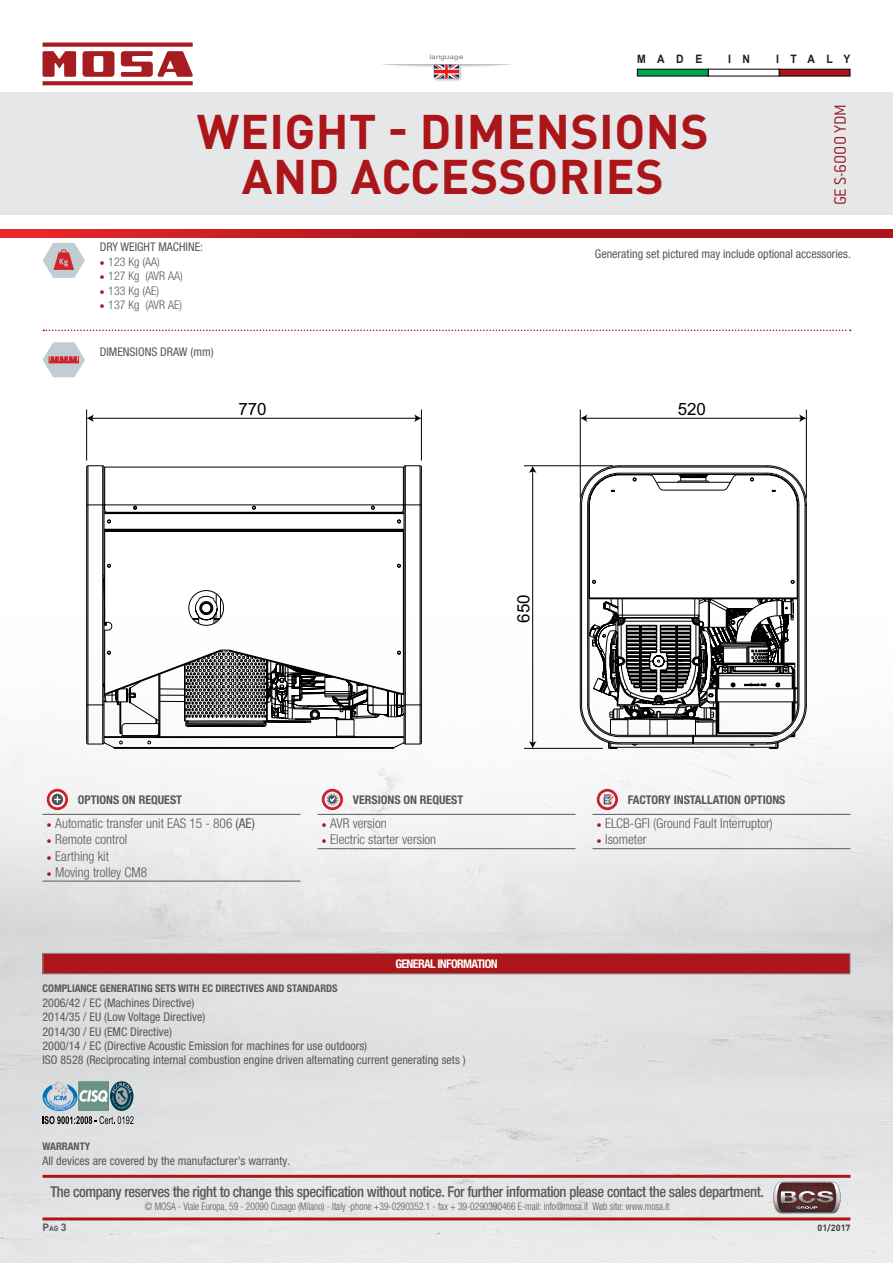
<style>
.page{position:relative;width:893px;height:1263px;background:#fff}
.page>*{position:absolute;margin:0;border:0;box-sizing:border-box;transform-origin:0 0}
.t1{font:700 48px/45px "DIN Pro";letter-spacing:.01em;color:#ab161a;text-align:center}
.t2{font:300 18px "Conduit ITC";letter-spacing:-.01em;color:#991a25}
.t3{font:16.95px "Arial";color:#000001}
.t4{font:500 condensed 15px "Helvetica Neue LTW1 G";letter-spacing:-.025em;color:#57585a}
.t5{font:300 condensed 13.5px "Helvetica Neue LTW1 G";color:#57585a}
.t6{font:condensed 12px/14.4px "Helvetica Neue LTW1 G";color:#57585a}
.t7{font:700 condensed 12px "Helvetica Neue LTW1 G";color:#57585a}
.t8{font:300 condensed 12px "Helvetica Neue LTW1 G";color:#57585a}
.t9{font:700 condensed 12px "Helvetica Neue LTW1 G";letter-spacing:-.05em;color:#fff}
.t10{font:700 11.55px "Arial";letter-spacing:1.1em;color:#231f20;scale:.9 1}
.t11{font:300 condensed 10.5px "Helvetica Neue LTW1 G";color:#57585a;scale:.9 1}
.t12{font:700 condensed 10.5px "Helvetica Neue LTW1 G";color:#57585a}
.t13{font:700 10.5px "DIN Pro";color:#57585a}
.t14{font:700 9px "DIN Pro";color:#3e3e3f}
.t15{font:expanded 6.3px "Helvetica Neue LT Std";letter-spacing:.06em;color:#737477}
.s1{color:#ab161a}
.s2{font-weight:400}
.s3{font-size:7.35px}
</style>
<div class="page">
<img style="left:0;top:702px;width:893px;height:561px">
<svg style="left:43px;top:43px;width:150px;height:42px"></svg>
<div style="left:0;top:92px;width:893px;height:123px;background:#e6e7e9"></div>
<svg style="left:773px;top:1182px;width:68px;height:31px;background:#785f5f"></svg>
<svg style="left:1px;top:230px;width:892px;height:7px;background:#bc1a1e"></svg>
<div style="left:779px;top:69px;width:71px;height:7px;background:#ab161a;border:1px solid #000"></div>
<div style="left:637px;top:69px;width:72px;height:7px;background:#00a54f;border:1px solid #000"></div>
<hr style="left:43px;top:1175px;width:807px;height:3px;background:#ab161a">
<hr style="left:43px;top:1217px;width:807px;height:3px;background:#ab161a">
<div style="left:43px;top:953px;width:807px;height:21px;background:#ab161a"></div>
<hr style="left:43px;top:953px;width:807px;height:1px;background:#939598">
<svg style="left:43px;top:954px;width:1px;height:19px"></svg>
<svg style="left:850px;top:954px;width:1px;height:19px"></svg>
<hr style="left:43px;top:973px;width:807px;height:1px;background:#939598">
<svg style="left:43px;top:1081px;width:90px;height:43px;background:#92a8ad"></svg>
<div style="left:433px;top:64px;width:29px;height:18px;background:#231f20;opacity:.27"></div>
<svg style="left:434px;top:65px;width:25px;height:13px"></svg>
<hr style="left:43px;top:814px;width:31px;height:1px;background:#57585a">
<hr style="left:74px;top:814px;width:226px;height:1px;background:#57585a">
<hr style="left:43px;top:881px;width:31px;height:1px;background:#57585a">
<hr style="left:74px;top:881px;width:226px;height:1px;background:#57585a">
<div style="left:47px;top:789px;width:21px;height:21px;border:3px solid #cd1f2e;border-radius:50%"></div>
<svg style="left:51px;top:793px;width:13px;height:13px"></svg>
<hr style="left:317px;top:814px;width:32px;height:1px;background:#57585a">
<hr style="left:349px;top:814px;width:226px;height:1px;background:#57585a">
<hr style="left:317px;top:848px;width:32px;height:1px;background:#57585a">
<hr style="left:349px;top:848px;width:226px;height:1px;background:#57585a">
<div style="left:322px;top:789px;width:21px;height:21px;border:3px solid #cd1f2e;border-radius:50%"></div>
<svg style="left:325px;top:792px;width:14px;height:14px"></svg>
<hr style="left:592px;top:814px;width:31px;height:1px;background:#57585a">
<hr style="left:623px;top:814px;width:227px;height:1px;background:#57585a">
<hr style="left:592px;top:848px;width:31px;height:1px;background:#57585a">
<hr style="left:623px;top:848px;width:227px;height:1px;background:#57585a">
<div style="left:597px;top:789px;width:21px;height:21px;border:3px solid #cd1f2e;border-radius:50%"></div>
<svg style="left:604px;top:794px;width:10px;height:10px"></svg>
<svg style="left:43px;top:342px;width:42px;height:35px"></svg>
<svg style="left:43px;top:243px;width:42px;height:35px"></svg>
<svg style="left:43px;top:330px;width:808px;height:1px"></svg>
<hr style="left:580px;top:409px;width:1px;height:89px;background:#000001">
<hr style="left:806px;top:409px;width:1px;height:89px;background:#000001">
<hr style="left:585px;top:418px;width:216px;height:1px;background:#000001">
<svg style="left:580px;top:414px;width:7px;height:8px"></svg>
<svg style="left:799px;top:414px;width:7px;height:8px"></svg>
<hr style="left:86px;top:409px;width:1px;height:51px;background:#000001">
<hr style="left:421px;top:409px;width:1px;height:51px;background:#000001">
<hr style="left:92px;top:418px;width:324px;height:1px;background:#000001">
<svg style="left:87px;top:414px;width:7px;height:8px"></svg>
<svg style="left:414px;top:414px;width:7px;height:8px"></svg>
<svg style="left:86px;top:465px;width:721px;height:279px"></svg>
<p class="t15" style="left:430px;top:53px;width:35px">language</p>
<p class="t10" style="left:637px;top:51px;width:74px">MADE</p>
<p class="t10" style="left:728px;top:51px;width:26px">I N</p>
<p class="t10" style="left:776px;top:51px;width:84px">ITALY</p>
<h1 class="t1" style="left:197px;top:108px;width:513px">WEIGHT - DIMENSIONS<br>AND ACCESSORIES</h1>
<h2 class="t2" style="left:830px;top:205px;width:103px;rotate:-90deg">GE S-6000 YDM</h2>
<p class="t6" style="left:100px;top:240px;width:105px">DRY WEIGHT MACHINE:</p>
<p class="t8" style="left:100px;top:255px;width:61px"><span class="s1">•</span> 123 Kg (AA)</p>
<p class="t8" style="left:100px;top:269px;width:84px"><span class="s1">•</span> 127 Kg (AVR AA)</p>
<p class="t8" style="left:100px;top:283px;width:61px"><span class="s1">•</span> 133 Kg (AE)</p>
<p class="t8" style="left:100px;top:298px;width:84px"><span class="s1">•</span> 137 Kg (AVR AE)</p>
<p class="t6" style="left:100px;top:345px;width:115px">DIMENSIONS DRAW (mm)</p>
<h3 class="t3" style="left:238px;top:398px;width:30px">770</h3>
<p class="t6" style="left:595px;top:246px;width:257px">Generating set pictured may include optional accessories.</p>
<h3 class="t3" style="left:678px;top:398px;width:30px">520</h3>
<h3 class="t3" style="left:512px;top:623px;width:30px;rotate:-90deg">650</h3>
<p class="t7" style="left:78px;top:792px;width:106px">OPTIONS ON REQUEST</p>
<p class="t5" style="left:47px;top:815px;width:210px"><span class="s1">•</span> Automatic transfer unit EAS 15 - 806 <span class="s2">(AE)</span></p>
<p class="t5" style="left:47px;top:832px;width:82px"><span class="s1">•</span> Remote control</p>
<p class="t5" style="left:47px;top:848px;width:64px"><span class="s1">•</span> Earthing kit</p>
<p class="t5" style="left:47px;top:864px;width:102px"><span class="s1">•</span> Moving trolley CM8</p>
<p class="t7" style="left:353px;top:792px;width:112px">VERSIONS ON REQUEST</p>
<p class="t5" style="left:322px;top:815px;width:67px"><span class="s1">•</span> AVR version</p>
<p class="t5" style="left:322px;top:832px;width:116px"><span class="s1">•</span> Electric starter version</p>
<p class="t9" style="left:395px;top:956px;width:104px">GENERAL INFORMATION</p>
<p class="t12" style="left:43px;top:982px;width:297px">COMPLIANCE GENERATING SETS WITH EC DIRECTIVES AND STANDARDS</p>
<p class="t6" style="left:43px;top:995px;width:425px">2006/42 / EC (Machines Directive)<br>2014/35 / EU (Low Voltage Directive)<br>2014/30 / EU (EMC Directive)<br>2000/14 / EC (Directive Acoustic Emission for machines for use outdoors)<br>ISO 8528 (Reciprocating internal combustion engine driven alternating current generating sets )</p>
<p class="t12" style="left:43px;top:1140px;width:49px">WARRANTY</p>
<p class="t6" style="left:43px;top:1153px;width:249px">All devices are covered by the manufacturer's warranty.</p>
<p class="t7" style="left:628px;top:792px;width:159px">FACTORY INSTALLATION OPTIONS</p>
<p class="t5" style="left:597px;top:815px;width:178px"><span class="s1">•</span> ELCB-GFI (Ground Fault Interruptor)</p>
<p class="t5" style="left:597px;top:832px;width:51px"><span class="s1">•</span> Isometer</p>
<p class="t4" style="left:51px;top:1183px;width:715px">The company reserves the right to change this specification without notice. For further information please contact the sales department.</p>
<p class="t11" style="left:145px;top:1200px;width:584px">© MOSA - Viale Europa, 59 - 20090 Cusago (Milano) - Italy -phone +39-0290352.1 - fax + 39-0290390466 E-mail: info@mosa.it Web site: www.mosa.it</p>
<p class="t13" style="left:43px;top:1220px;width:26px">P<span class="s3">ag</span> 3</p>
<p class="t14" style="left:817px;top:1221px;width:34px">01/2017</p>
</div>
